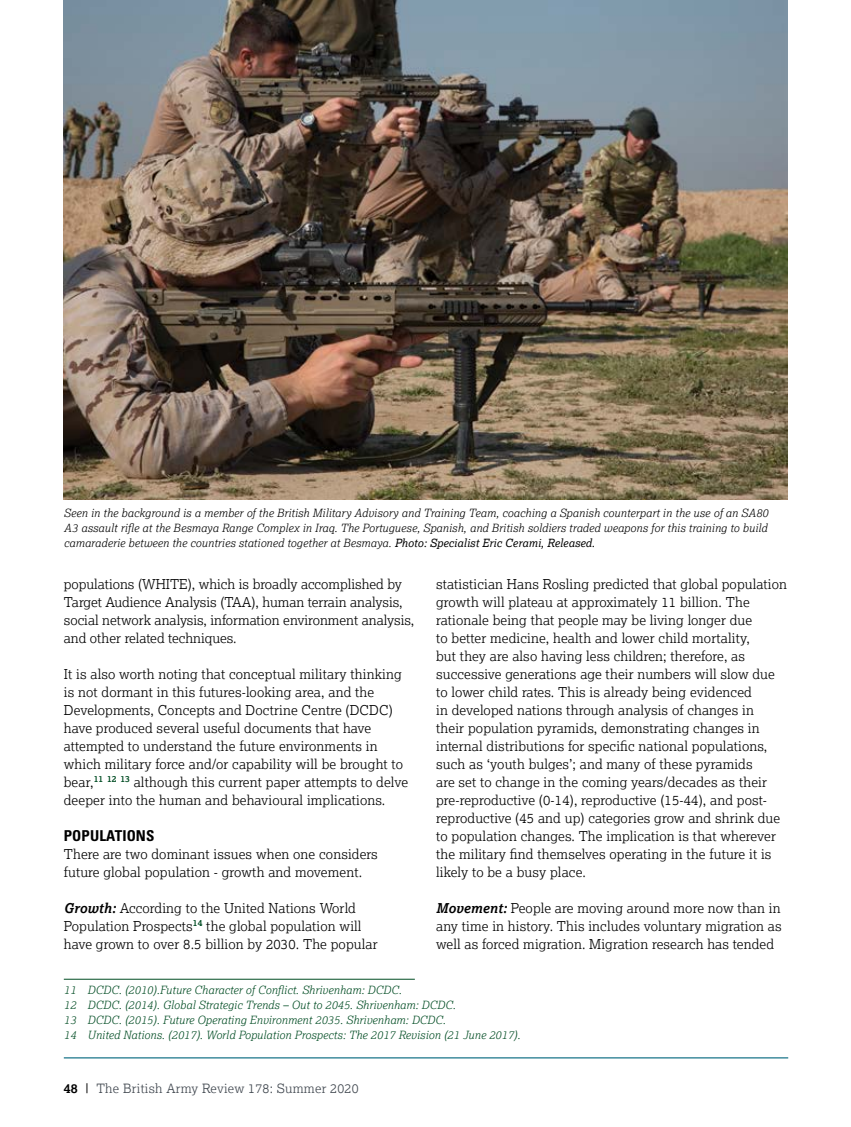
<style>
.page{position:relative;width:851px;height:1127px;background:#fff}
.page>*{position:absolute;margin:0;border:0;box-sizing:border-box;transform-origin:0 0}
.t1{font:700 condensed 15px "Univers LT Std";letter-spacing:.01em;color:#000}
.t2{font:300 13.5px/18px "Lexia";letter-spacing:.01em;color:#000}
.t3{font:300 12.75px "Lexia";letter-spacing:.02em;color:#40474f}
.t4{font:italic 300 11.25px/15px "Lexia";letter-spacing:.01em;color:#000;text-align:justify}
.t5{font:italic 300 11.25px/15px "Lexia";letter-spacing:.01em;color:#004c23}
.s1{font-weight:400}
.s2{font-weight:700;font-style:italic}
.s3{font-weight:700;color:#000}
.s4{font-weight:400;color:#000}
</style>
<div class="page">
<hr style="left:64px;top:1057px;width:724px;height:1px;background:#00667d">
<hr style="left:64px;top:979px;width:351px;height:1px;background:#004c23">
<img style="left:64px;top:0;width:723px;height:499px">
<p class="t4" style="left:64px;top:505px;width:706px">Seen in the background is a member of the British Military Advisory and Training Team, coaching a Spanish counterpart in the use of an SA80<br>A3 assault rifle at the Besmaya Range Complex in Iraq. The Portuguese, Spanish, and British soldiers traded weapons for this training to build camaraderie between the countries stationed together at Besmaya. <span class="s1">Photo: Specialist Eric Cerami, Released.</span></p>
<p class="t2" style="left:64px;top:575px;width:352px">populations (WHITE), which is broadly accomplished by Target Audience Analysis (TAA), human terrain analysis, social network analysis, information environment analysis, and other related techniques.</p>
<p class="t2" style="left:64px;top:665px;width:345px">It is also worth noting that conceptual military thinking is not dormant in this futures-looking area, and the Developments, Concepts and Doctrine Centre (DCDC) have produced several useful documents that have attempted to understand the future environments in which military force and/or capability will be brought to bear,<sup>11</sup> <sup>12</sup> <sup>13</sup> although this current paper attempts to delve deeper into the human and behavioural implications.</p>
<p class="t1" style="left:64px;top:827px;width:92px">POPULATIONS</p>
<p class="t2" style="left:64px;top:845px;width:315px">There are two dominant issues when one considers future global population - growth and movement.</p>
<p class="t2" style="left:64px;top:899px;width:315px"><span class="s2">Growth:</span> According to the United Nations World<br>Population Prospects<sup>14</sup> the global population will have grown to over 8.5 billion by 2030. The popular</p>
<p class="t5" style="left:64px;top:982px;width:458px">11 DCDC. (2010).Future Character of Conflict. Shrivenham: DCDC.<br>12 DCDC. (2014). Global Strategic Trends – Out to 2045. Shrivenham: DCDC.<br>13 DCDC. (2015). Future Operating Environment 2035. Shrivenham: DCDC.<br>14 United Nations. (2017). World Population Prospects: The 2017 Revision (21 June 2017).</p>
<p class="t2" style="left:436px;top:575px;width:352px">statistician Hans Rosling predicted that global population growth will plateau at approximately 11 billion. The rationale being that people may be living longer due<br>to better medicine, health and lower child mortality,<br>but they are also having less children; therefore, as successive generations age their numbers will slow due to lower child rates. This is already being evidenced<br>in developed nations through analysis of changes in<br>their population pyramids, demonstrating changes in internal distributions for specific national populations, such as ‘youth bulges’; and many of these pyramids<br>are set to change in the coming years/decades as their pre-reproductive (0-14), reproductive (15-44), and post&shy;reproductive (45 and up) categories grow and shrink due to population changes. The implication is that wherever the military find themselves operating in the future it is likely to be a busy place.</p>
<p class="t2" style="left:436px;top:899px;width:347px;text-align:justify"><span class="s2">Movement:</span> People are moving around more now than in any time in history. This includes voluntary migration as well as forced migration. Migration research has tended</p>
<p class="t3" style="left:64px;top:1080px;width:296px"><span class="s3">48</span> <span class="s4">|</span> The British Army Review 178: Summer 2020</p>
</div>
